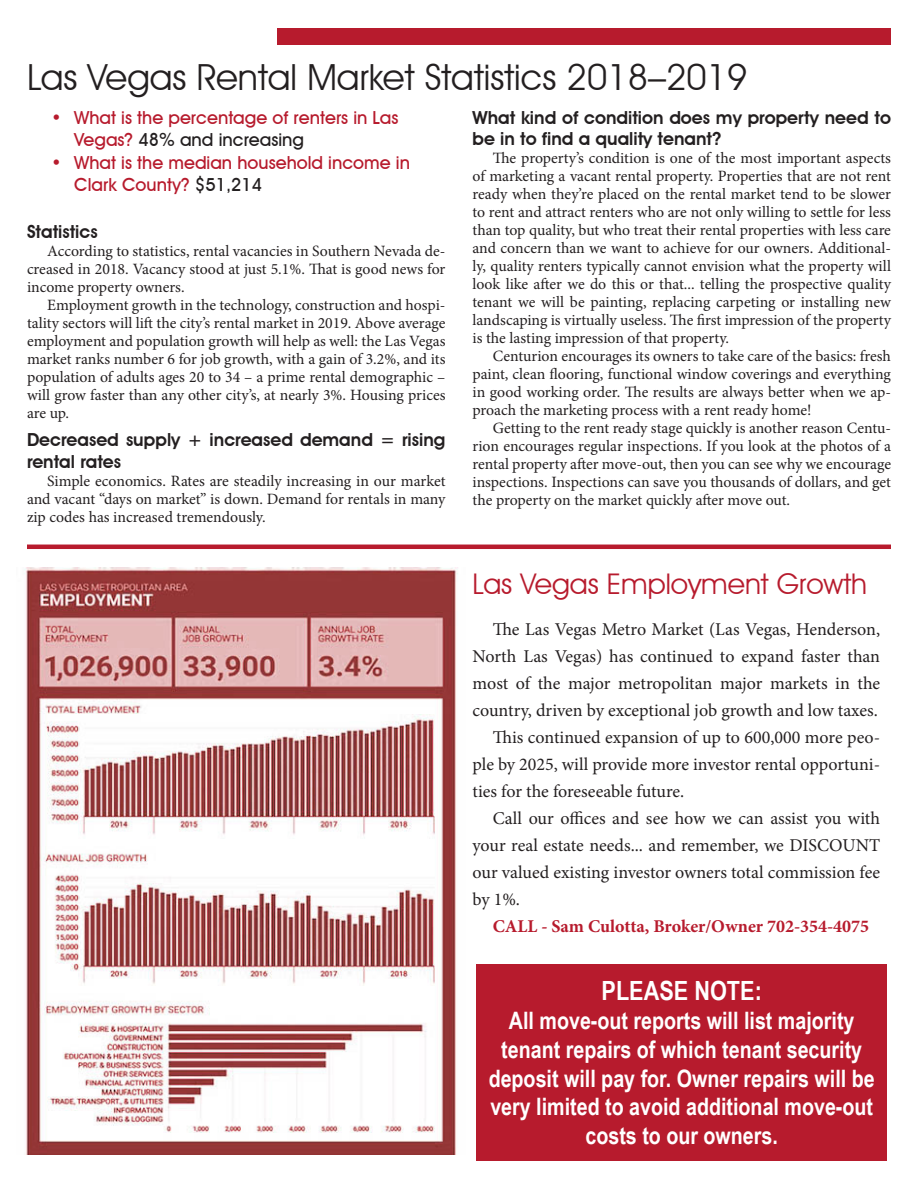
<style>
.page{position:relative;width:918px;height:1188px;background:#fff}
.page>*{position:absolute;margin:0;border:0;box-sizing:border-box;transform-origin:0 0}
.HEADLINE{font:36px "Avant Garde IT Cby BT";color:#231f20}
.HEADLINE-2{font:28.5px "Avant Garde IT Cby BT";color:#b71b2d}
.t1{font:700 26.4px "Arial Narrow";color:#fff}
.t2{font:700 24px/28.8px "Arial Narrow";color:#fff;text-align:center}
.text{font:18px/27px "Minion Pro";color:#231f20;text-align:justify}
.subheads{font:600 18px/21.6px "Avant Garde IT Cby BT";color:#231f20}
.t3{font:500 18px/22.5px "Avant Garde IT Cby BT";color:#b71b2d}
.text-2{font:700 18px "Minion Pro";color:#b71b2d}
.text-3{font:15.75px/18px "Minion Pro";letter-spacing:-.005em;color:#231f20;text-align:justify}
.s1{color:#231f20}
</style>
<div class="page">
<div style="left:477px;top:964px;width:410px;height:197px;background:#b71b2d"></div>
<div style="left:277px;top:28px;width:613px;height:17px;background:#b71b2d"></div>
<img style="left:24px;top:567px;width:434px;height:587px">
<hr style="left:27px;top:545px;width:864px;height:4px;background:#b71b2d">
<p class="HEADLINE" style="left:27px;top:55px;width:722px">Las Vegas Rental Market Statistics 2018–2019</p>
<p class="t3" style="left:74px;top:106px;width:326px;text-indent:-23px">• What is the percentage of renters in Las<br>Vegas? <span class="s1">48% and increasing</span></p>
<p class="t3" style="left:74px;top:151px;width:337px;text-indent:-23px">• What is the median household income in<br>Clark County? <span class="s1">$51,214</span></p>
<p class="subheads" style="left:27px;top:220px;width:72px">Statistics</p>
<p class="text-3" style="left:27px;top:242px;width:420px;text-indent:20px">According to statistics, rental vacancies in Southern Nevada de&shy;creased in 2018. Vacancy stood at just 5.1%. That is good news for income property owners.</p>
<p class="text-3" style="left:27px;top:296px;width:420px;text-indent:20px">Employment growth in the technology, construction and hospi&shy;tality sectors will lift the city’s rental market in 2019. Above average employment and population growth will help as well: the Las Vegas market ranks number 6 for job growth, with a gain of 3.2%, and its population of adults ages 20 to 34 – a prime rental demographic – will grow faster than any other city’s, at nearly 3%. Housing prices are up.</p>
<p class="subheads" style="left:27px;top:429px;width:420px">Decreased supply + increased demand = rising rental rates</p>
<p class="text-3" style="left:27px;top:472px;width:420px;text-indent:20px">Simple economics. Rates are steadily increasing in our market and vacant “days on market” is down. Demand for rentals in many zip codes has increased tremendously.</p>
<p class="subheads" style="left:472px;top:107px;width:420px">What kind of condition does my property need to be in to find a quality tenant?</p>
<p class="text-3" style="left:472px;top:149px;width:420px;text-indent:20px">The property’s condition is one of the most important aspects of marketing a vacant rental property. Properties that are not rent ready when they’re placed on the rental market tend to be slower to rent and attract renters who are not only willing to settle for less than top quality, but who treat their rental properties with less care and concern than we want to achieve for our owners. Additional&shy;ly, quality renters typically cannot envision what the property will look like after we do this or that... telling the prospective quality tenant we will be painting, replacing carpeting or installing new landscaping is virtually useless. The first impression of the property is the lasting impression of that property.</p>
<p class="text-3" style="left:472px;top:347px;width:420px;text-indent:20px">Centurion encourages its owners to take care of the basics: fresh paint, clean flooring, functional window coverings and everything in good working order. The results are always better when we ap&shy;proach the marketing process with a rent ready home!</p>
<p class="text-3" style="left:472px;top:419px;width:420px;text-indent:20px">Getting to the rent ready stage quickly is another reason Centu&shy;rion encourages regular inspections. If you look at the photos of a rental property after move-out, then you can see why we encourage inspections. Inspections can save you thousands of dollars, and get the property on the market quickly after move out.</p>
<p class="HEADLINE-2" style="left:472px;top:567px;width:396px">Las Vegas Employment Growth</p>
<p class="text" style="left:472px;top:616px;width:409px;text-indent:20px">The Las Vegas Metro Market (Las Vegas, Henderson, North Las Vegas) has continued to expand faster than most of the major metropolitan major markets in the country, driven by exceptional job growth and low taxes.</p>
<p class="text" style="left:472px;top:724px;width:409px;text-indent:20px">This continued expansion of up to 600,000 more peo&shy;ple by 2025, will provide more investor rental opportuni&shy;ties for the foreseeable future.</p>
<p class="text" style="left:472px;top:805px;width:409px;text-indent:20px">Call our offices and see how we can assist you with your real estate needs... and remember, we DISCOUNT our valued existing investor owners total commission fee by 1%.</p>
<p class="text-2" style="left:493px;top:913px;width:378px">CALL - Sam Culotta, Broker/Owner 702-354-4075</p>
<p class="t1" style="left:602px;top:971px;width:162px">PLEASE NOTE:</p>
<p class="t2" style="left:489px;top:1005px;width:388px">All move-out reports will list majority tenant repairs of which tenant security deposit will pay for. Owner repairs will be very limited to avoid additional move-out costs to our owners.</p>
</div>
